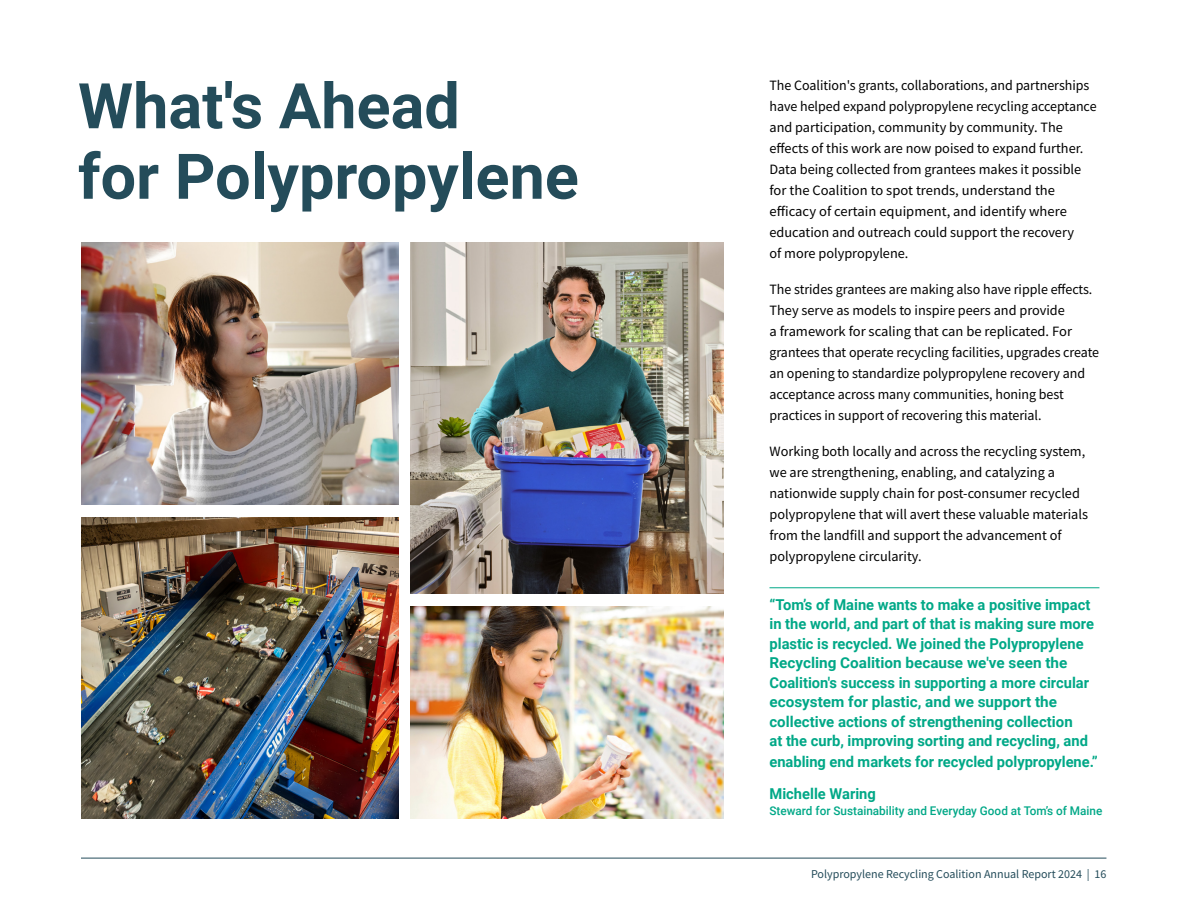
<style>
.page{position:relative;width:1188px;height:918px;background:#fff}
.page>*{position:absolute;margin:0;border:0;box-sizing:border-box;transform-origin:0 0}
.t1{font:700 63px/70.5px "Roboto";color:#244c5a}
.t2{font:700 15px/19.5px "Roboto";color:#00a887}
.t3{font:14.25px/21px "Source Sans Pro";color:#000}
.t4{font:500 12px "Roboto";color:#00a887}
.t5{font:12px "Source Sans Pro";color:#244c5a}
</style>
<div class="page">
<hr style="left:81px;top:858px;width:1025px;height:1px;background:#244c5a">
<img style="left:81px;top:242px;width:318px;height:263px">
<img style="left:81px;top:517px;width:318px;height:302px">
<img style="left:411px;top:242px;width:313px;height:352px">
<img style="left:411px;top:606px;width:313px;height:213px">
<hr style="left:770px;top:587px;width:329px;height:1px;background:#00a887">
<h1 class="t1" style="left:78px;top:68px;width:502px">What's Ahead<br>for Polypropylene</h1>
<p class="t3" style="left:770px;top:74px;width:329px">The Coalition's grants, collaborations, and partnerships have helped expand polypropylene recycling acceptance and participation, community by community. The effects of this work are now poised to expand further.<br>Data being collected from grantees makes it possible for the Coalition to spot trends, understand the efficacy of certain equipment, and identify where education and outreach could support the recovery<br>of more polypropylene.</p>
<p class="t3" style="left:770px;top:278px;width:331px">The strides grantees are making also have ripple effects.<br>They serve as models to inspire peers and provide<br>a framework for scaling that can be replicated. For grantees that operate recycling facilities, upgrades create an opening to standardize polypropylene recovery and acceptance across many communities, honing best practices in support of recovering this material.</p>
<p class="t3" style="left:770px;top:440px;width:320px">Working both locally and across the recycling system, we are strengthening, enabling, and catalyzing a nationwide supply chain for post-consumer recycled polypropylene that will avert these valuable materials from the landfill and support the advancement of polypropylene circularity.</p>
<p class="t2" style="left:770px;top:594px;width:326px">“Tom’s of Maine wants to make a positive impact in the world, and part of that is making sure more plastic is recycled. We joined the Polypropylene Recycling Coalition because we've seen the Coalition's success in supporting a more circular ecosystem for plastic, and we support the collective actions of strengthening collection<br>at the curb, improving sorting and recycling, and</p>
<p class="t2" style="left:770px;top:746px;width:330px;line-height:31.5px">enabling end markets for recycled polypropylene.”<br>Michelle Waring</p>
<p class="t4" style="left:770px;top:803px;width:334px">Steward for Sustainability and Everyday Good at Tom’s of Maine</p>
<p class="t5" style="left:811px;top:866px;width:297px">Polypropylene Recycling Coalition Annual Report 2024 | 16</p>
</div>
